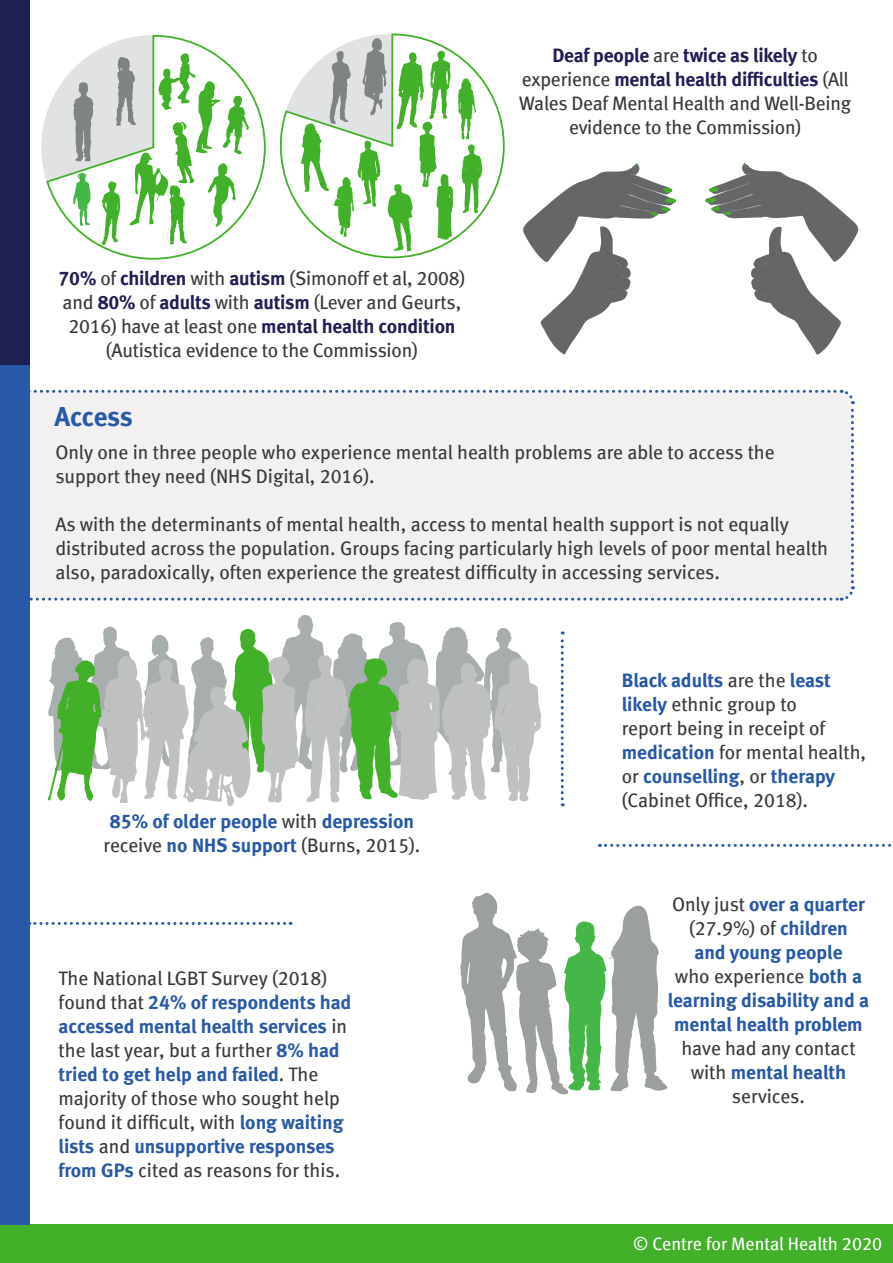
<style>
.page{position:relative;width:893px;height:1263px;background:#fff}
.page>*{position:absolute;margin:0;border:0;box-sizing:border-box;transform-origin:0 0}
.t1{font:27px "Meta Bold LF";letter-spacing:-.01em;color:#2859a7}
.t2{font:19.5px/24px "Meta Book LF";color:#38393b}
.t3{font:19.5px/24px "Meta Bold LF";color:#2758a7;text-align:center}
.t4{font:18px "Meta Book LF";color:#fff}
.s1{font-family:"Meta Bold LF";color:#201f55}
.s2{font-family:"Meta Book LF";color:#38393b}
.s3{font-family:"Meta Bold LF";color:#2a59a6}
.s4{font-family:"Meta Bold LF";color:#2758a7}
</style>
<div class="page">
<svg style="left:599px;top:844px;width:293px;height:3px"></svg>
<div style="left:30px;top:389px;width:825px;height:212px;background:#f3f0f1"></div>
<div style="left:0;top:1225px;width:893px;height:38px;background:#43b02a"></div>
<svg style="left:97px;top:34px;width:169px;height:226px"></svg>
<svg style="left:279px;top:78px;width:226px;height:181px"></svg>
<svg style="left:285px;top:33px;width:197px;height:218px"></svg>
<svg style="left:41px;top:35px;width:208px;height:210px"></svg>
<svg style="left:705px;top:163px;width:153px;height:192px"></svg>
<svg style="left:523px;top:164px;width:153px;height:190px"></svg>
<svg style="left:47px;top:615px;width:494px;height:191px"></svg>
<div style="left:0;top:0;width:30px;height:366px;background:#1e2051"></div>
<div style="left:0;top:366px;width:30px;height:859px;background:#2859a7"></div>
<svg style="left:460px;top:893px;width:207px;height:201px"></svg>
<svg style="left:30px;top:922px;width:261px;height:3px"></svg>
<svg style="left:561px;top:631px;width:3px;height:175px"></svg>
<p class="t2" style="left:59px;top:266px;width:408px;text-align:center"><span class="s1">70%</span> of <span class="s1">children</span> with <span class="s1">autism</span> (Simonoff et al, 2008) and <span class="s1">80%</span> of <span class="s1">adults</span> with <span class="s1">autism</span> (Lever and Geurts, 2016) have at least one <span class="s1">mental health condition </span>(Autistica evidence to the Commission)</p>
<p class="t2" style="left:519px;top:43px;width:333px;text-align:center"><span class="s1">Deaf people</span> are <span class="s1">twice as likely</span> to experience <span class="s1">mental health difficulties</span> (All Wales Deaf Mental Health and Well-Being evidence to the Commission)</p>
<p class="t1" style="left:55px;top:400px;width:80px">Access</p>
<p class="t2" style="left:55px;top:440px;width:721px">Only one in three people who experience mental health problems are able to access the support they need (NHS Digital, 2016).</p>
<p class="t2" style="left:55px;top:512px;width:735px">As with the determinants of mental health, access to mental health support is not equally</p>
<p class="t2" style="left:55px;top:536px;width:774px">distributed across the population. Groups facing particularly high levels of poor mental health also, paradoxically, often experience the greatest difficulty in accessing services.</p>
<p class="t3" style="left:104px;top:809px;width:318px">85% of older people <span class="s2">with</span> depression <span class="s2">receive</span> no NHS support <span class="s2">(Burns, 2015).</span></p>
<p class="t2" style="left:59px;top:966px;width:294px">The National LGBT Survey (2018) found that <span class="s3">24% of respondents had accessed mental health services</span> in the last year, but a further <span class="s3">8% had tried to get help and failed</span>. The majority of those who sought help found it difficult, with <span class="s3">long waiting lists</span> and <span class="s3">unsupportive responses from GPs</span> cited as reasons for this.</p>
<p class="t2" style="left:622px;top:668px;width:246px"><span class="s4">Black adults</span> are the <span class="s4">least likely</span> ethnic group to<br>report being in receipt of <span class="s4">medication</span> for mental health, or <span class="s3">counselling</span>, or <span class="s3">therapy </span>(Cabinet Office, 2018).</p>
<p class="t3" style="left:668px;top:892px;width:203px"><span class="s2">Only just</span> over a quarter <span class="s2">(27.9%) of</span> children<br>and young people<br><span class="s2">who experience</span> both a learning disability and a mental health problem <span class="s2">have had any contact with</span> mental health <span class="s2">services.</span></p>
<p class="t4" style="left:633px;top:1233px;width:250px">© Centre for Mental Health 2020</p>
</div>
